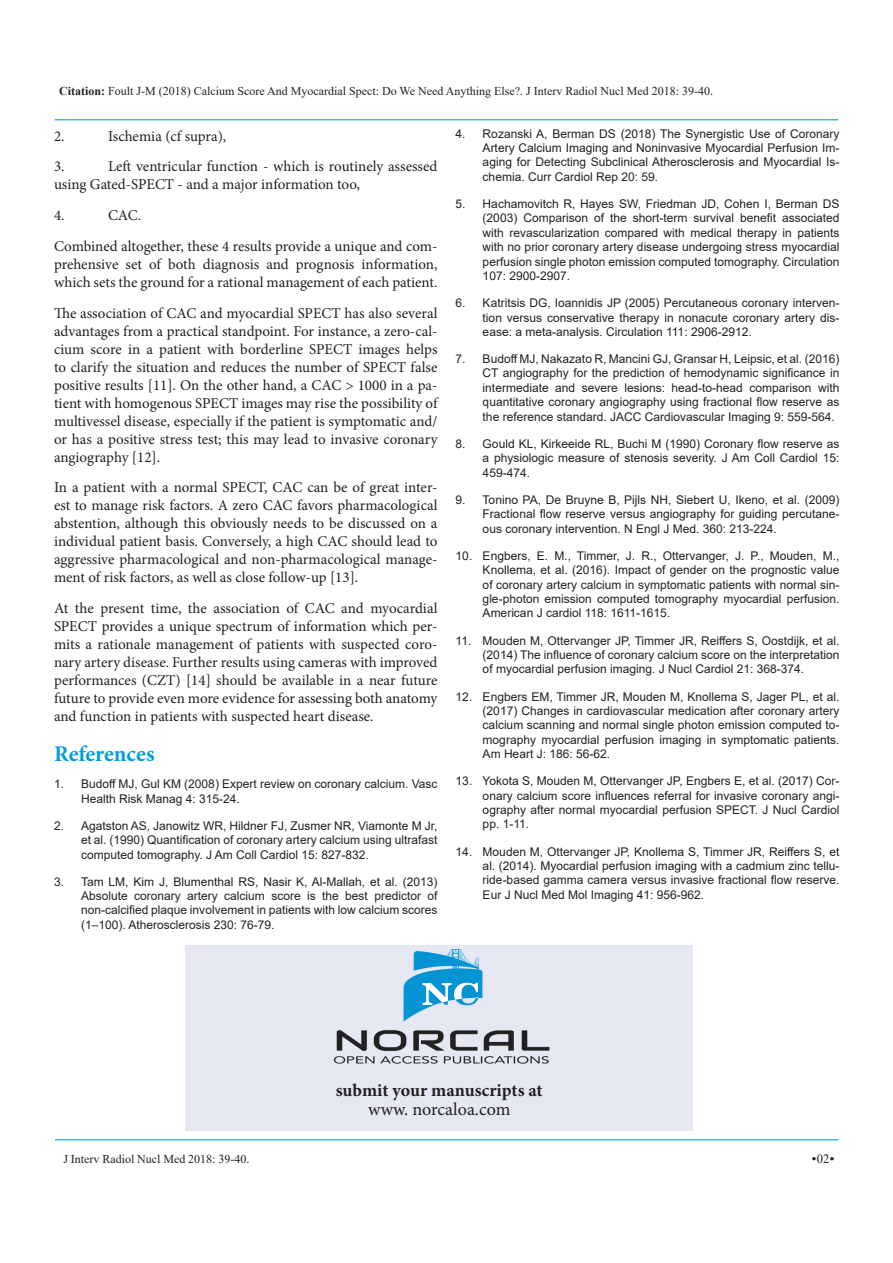
<style>
.page{position:relative;width:893px;height:1263px;background:#fff}
.page>*{position:absolute;margin:0;border:0;box-sizing:border-box;transform-origin:0 0}
.Headings{font:700 22.5px "Minion Pro";letter-spacing:-.005em;color:#009edf}
.t1{font:700 21px "Times New Roman";color:#231f20}
.t2{font:700 18px "Minion Pro";letter-spacing:-.005em;color:#231f20}
.t3{font:18px "Minion Pro";color:#231f20}
.t4{font:15px/18px "Minion Pro";letter-spacing:-.005em;color:#231f20;text-align:justify}
.t5{font:12px/14.4px "Arial";color:#231f20;text-align:justify}
.t6{font:12px "Times New Roman";color:#231f20}
.s1{font-weight:700}
</style>
<div class="page">
<hr style="left:55px;top:119px;width:783px;height:1px;background:#009edf">
<hr style="left:55px;top:1139px;width:783px;height:1px;background:#009edf">
<div style="left:185px;top:945px;width:508px;height:185px;background:#e5e8f2"></div>
<img style="left:333px;top:1030px;width:217px;height:34px">
<svg style="left:403px;top:950px;width:80px;height:71px"></svg>
<p class="t6" style="left:59px;top:83px;width:656px"><span class="s1">Citation:</span> Foult J-M (2018) Calcium Score And Myocardial Spect: Do We Need Anything Else?. J Interv Radiol Nucl Med 2018: 39-40.</p>
<p class="t4" style="left:54px;top:127px;width:12px">2.</p>
<p class="t4" style="left:108px;top:127px;width:120px">Ischemia (cf supra),</p>
<p class="t4" style="left:54px;top:158px;width:12px">3.</p>
<p class="t4" style="left:54px;top:158px;width:385px;text-indent:54px">Left ventricular function - which is routinely assessed using Gated-SPECT - and a major information too,</p>
<p class="t4" style="left:54px;top:206px;width:12px">4.</p>
<p class="t4" style="left:108px;top:206px;width:35px">CAC.</p>
<p class="t4" style="left:54px;top:237px;width:385px">Combined altogether, these 4 results provide a unique and com&shy;prehensive set of both diagnosis and prognosis information, which sets the ground for a rational management of each patient.</p>
<p class="t4" style="left:54px;top:304px;width:385px">The association of CAC and myocardial SPECT has also several advantages from a practical standpoint. For instance, a zero-cal&shy;cium score in a patient with borderline SPECT images helps to clarify the situation and reduces the number of SPECT false positive results [11]. On the other hand, a CAC &gt; 1000 in a pa&shy;tient with homogenous SPECT images may rise the possibility of multivessel disease, especially if the patient is symptomatic and/ or has a positive stress test; this may lead to invasive coronary angiography [12].</p>
<p class="t4" style="left:54px;top:479px;width:385px">In a patient with a normal SPECT, CAC can be of great inter&shy;est to manage risk factors. A zero CAC favors pharmacological abstention, although this obviously needs to be discussed on a individual patient basis. Conversely, a high CAC should lead to aggressive pharmacological and non-pharmacological manage&shy;ment of risk factors, as well as close follow-up [13].</p>
<p class="t4" style="left:54px;top:599px;width:385px">At the present time, the association of CAC and myocardial SPECT provides a unique spectrum of information which per&shy;mits a rationale management of patients with suspected coro&shy;nary artery disease. Further results using cameras with improved performances (CZT) [14] should be available in a near future future to provide even more evidence for assessing both anatomy and function in patients with suspected heart disease.</p>
<p class="Headings" style="left:54px;top:738px;width:102px">References</p>
<p class="t5" style="left:81px;top:777px;width:358px;text-indent:-27px">1. Budoff MJ, Gul KM (2008) Expert review on coronary calcium. Vasc<br>Health Risk Manag 4: 315-24.</p>
<p class="t5" style="left:81px;top:818px;width:358px;text-indent:-27px">2. Agatston AS, Janowitz WR, Hildner FJ, Zusmer NR, Viamonte M Jr, et al. (1990) Quantification of coronary artery calcium using ultrafast computed tomography. J Am Coll Cardiol 15: 827-832.</p>
<p class="t5" style="left:81px;top:874px;width:358px;text-indent:-27px">3. Tam LM, Kim J, Blumenthal RS, Nasir K, Al-Mallah, et al. (2013)<br>Absolute coronary artery calcium score is the best predictor of non-calcified plaque involvement in patients with low calcium scores (1–100). Atherosclerosis 230: 76-79.</p>
<p class="t5" style="left:483px;top:126px;width:358px;text-indent:-27px">4. Rozanski A, Berman DS (2018) The Synergistic Use of Coronary Artery Calcium Imaging and Noninvasive Myocardial Perfusion Im&shy;aging for Detecting Subclinical Atherosclerosis and Myocardial Is&shy;chemia. Curr Cardiol Rep 20: 59.</p>
<p class="t5" style="left:483px;top:196px;width:358px;text-indent:-27px">5. Hachamovitch R, Hayes SW, Friedman JD, Cohen I, Berman DS (2003) Comparison of the short-term survival benefit associated with revascularization compared with medical therapy in patients with no prior coronary artery disease undergoing stress myocardial perfusion single photon emission computed tomography. Circulation 107: 2900-2907.</p>
<p class="t5" style="left:483px;top:296px;width:358px;text-indent:-27px">6. Katritsis DG, Ioannidis JP (2005) Percutaneous coronary interven&shy;tion versus conservative therapy in nonacute coronary artery dis&shy;ease: a meta-analysis. Circulation 111: 2906-2912.</p>
<p class="t5" style="left:483px;top:352px;width:358px;text-indent:-27px">7. Budoff MJ, Nakazato R, Mancini GJ, Gransar H, Leipsic, et al. (2016)<br>CT angiography for the prediction of hemodynamic significance in intermediate and severe lesions: head-to-head comparison with quantitative coronary angiography using fractional flow reserve as the reference standard. JACC Cardiovascular Imaging 9: 559-564.</p>
<p class="t5" style="left:483px;top:436px;width:358px;text-indent:-27px">8. Gould KL, Kirkeeide RL, Buchi M (1990) Coronary flow reserve as a physiologic measure of stenosis severity. J Am Coll Cardiol 15:<br>459-474.</p>
<p class="t5" style="left:483px;top:492px;width:358px;text-indent:-27px">9. Tonino PA, De Bruyne B, Pijls NH, Siebert U, Ikeno, et al. (2009)<br>Fractional flow reserve versus angiography for guiding percutane&shy;ous coronary intervention. N Engl J Med. 360: 213-224.</p>
<p class="t5" style="left:483px;top:548px;width:358px;text-indent:-27px">10. Engbers, E. M., Timmer, J. R., Ottervanger, J. P., Mouden, M., Knollema, et al. (2016). Impact of gender on the prognostic value of coronary artery calcium in symptomatic patients with normal sin&shy;gle-photon emission computed tomography myocardial perfusion.<br>American J cardiol 118: 1611-1615.</p>
<p class="t5" style="left:483px;top:633px;width:358px;text-indent:-27px">11. Mouden M, Ottervanger JP, Timmer JR, Reiffers S, Oostdijk, et al. (2014) The influence of coronary calcium score on the interpretation of myocardial perfusion imaging. J Nucl Cardiol 21: 368-374.</p>
<p class="t5" style="left:483px;top:689px;width:358px;text-indent:-27px">12. Engbers EM, Timmer JR, Mouden M, Knollema S, Jager PL, et al. (2017) Changes in cardiovascular medication after coronary artery calcium scanning and normal single photon emission computed to&shy;mography myocardial perfusion imaging in symptomatic patients.<br>Am Heart J: 186: 56-62.</p>
<p class="t5" style="left:483px;top:774px;width:358px;text-indent:-27px">13. Yokota S, Mouden M, Ottervanger JP, Engbers E, et al. (2017) Cor&shy;onary calcium score influences referral for invasive coronary angi&shy;ography after normal myocardial perfusion SPECT. J Nucl Cardiol pp. 1-11.</p>
<p class="t5" style="left:483px;top:844px;width:358px;text-indent:-27px">14. Mouden M, Ottervanger JP, Knollema S, Timmer JR, Reiffers S, et al. (2014). Myocardial perfusion imaging with a cadmium zinc tellu&shy;ride-based gamma camera versus invasive fractional flow reserve.<br>Eur J Nucl Med Mol Imaging 41: 956-962.</p>
<p class="t2" style="left:336px;top:1077px;width:208px">submit your manuscripts at</p>
<p class="t3" style="left:368px;top:1097px;width:144px">www. norcaloa.com</p>
<p class="t6" style="left:63px;top:1151px;width:188px">J Interv Radiol Nucl Med 2018: 39-40.</p>
<p class="t1" style="left:811px;top:1138px;width:25px">.<sub>02</sub>.</p>
</div>
